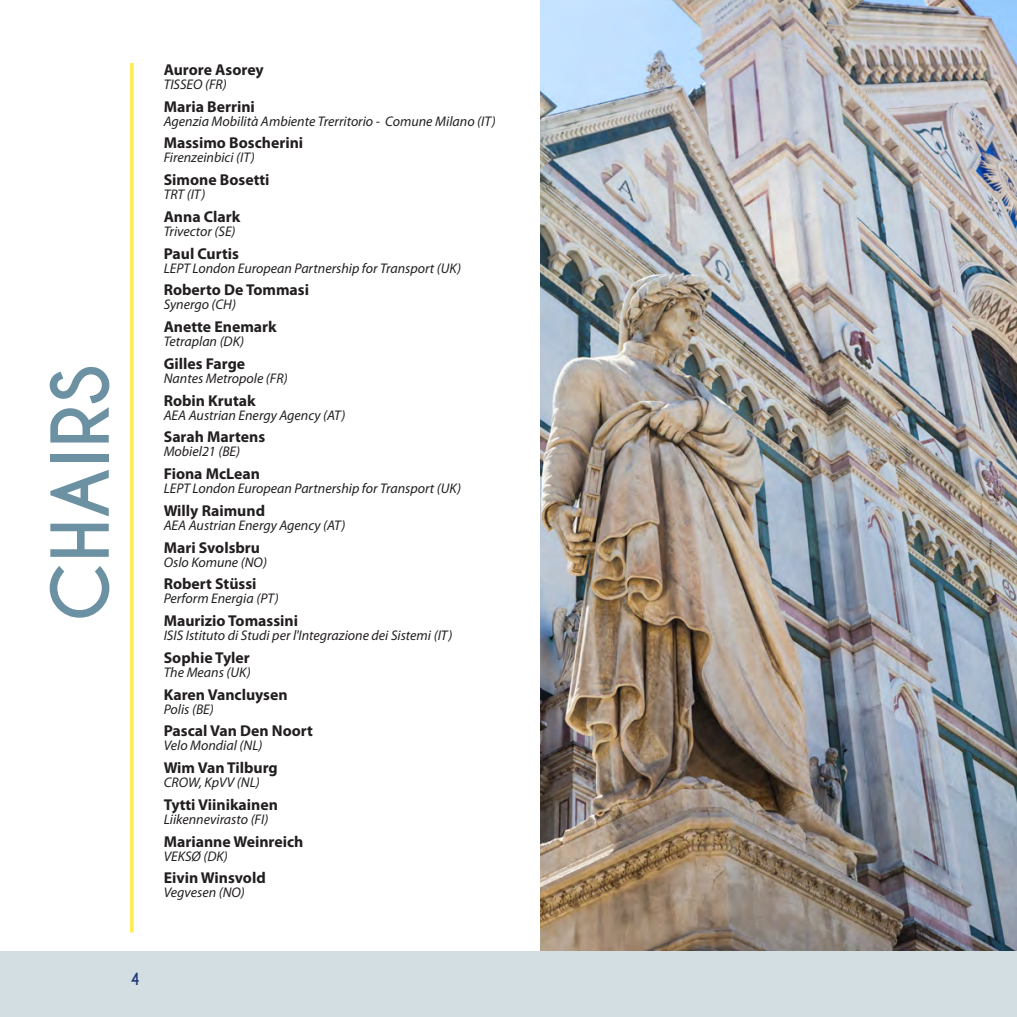
<style>
.page{position:relative;width:1017px;height:1017px;background:#fff}
.page>*{position:absolute;margin:0;border:0;box-sizing:border-box;transform-origin:0 0}
.t1{font:700 74.73px "Caviar Dreams";color:#6c91a2}
.t2{font:700 15.75px "Myriad Pro";color:#231f20}
.t3{font:700 15.75px "Caviar Dreams";color:#233a79}
.t4{font:italic 14px "Myriad Pro";color:#231f20}
</style>
<div class="page">
<img style="left:541px;top:0;width:476px;height:950px">
<div style="left:0;top:951px;width:1017px;height:66px;background:#d3dee3"></div>
<svg style="left:130px;top:63px;width:4px;height:869px;background:#ffed5f"></svg>
<p class="t1" style="left:35px;top:622px;width:259px;rotate:-90deg">CHAIRS</p>
<p class="t2" style="left:164px;top:59px;width:102px">Aurore Asorey</p>
<p class="t4" style="left:164px;top:75px;width:65px">TISSEO (FR)</p>
<p class="t2" style="left:164px;top:96px;width:93px">Maria Berrini</p>
<p class="t4" style="left:164px;top:112px;width:334px">Agenzia Mobilità Ambiente Trerritorio - Comune Milano (IT)</p>
<p class="t2" style="left:164px;top:133px;width:141px">Massimo Boscherini</p>
<p class="t4" style="left:164px;top:149px;width:93px">Firenzeinbici (IT)</p>
<p class="t2" style="left:164px;top:169px;width:107px">Simone Bosetti</p>
<p class="t4" style="left:164px;top:186px;width:43px">TRT (IT)</p>
<p class="t2" style="left:164px;top:206px;width:78px">Anna Clark</p>
<p class="t4" style="left:164px;top:222px;width:73px">Trivector (SE)</p>
<p class="t2" style="left:164px;top:243px;width:77px">Paul Curtis</p>
<p class="t4" style="left:164px;top:259px;width:299px">LEPT London European Partnership for Transport (UK)</p>
<p class="t2" style="left:164px;top:280px;width:147px">Roberto De Tommasi</p>
<p class="t4" style="left:164px;top:296px;width:74px">Synergo (CH)</p>
<p class="t2" style="left:164px;top:316px;width:115px">Anette Enemark</p>
<p class="t4" style="left:164px;top:333px;width:82px">Tetraplan (DK)</p>
<p class="t2" style="left:164px;top:353px;width:83px">Gilles Farge</p>
<p class="t4" style="left:164px;top:369px;width:125px">Nantes Metropole (FR)</p>
<p class="t2" style="left:164px;top:390px;width:93px">Robin Krutak</p>
<p class="t4" style="left:164px;top:406px;width:183px">AEA Austrian Energy Agency (AT)</p>
<p class="t2" style="left:164px;top:427px;width:103px">Sarah Martens</p>
<p class="t4" style="left:164px;top:443px;width:78px">Mobiel21 (BE)</p>
<p class="t2" style="left:164px;top:463px;width:98px">Fiona McLean</p>
<p class="t4" style="left:164px;top:480px;width:299px">LEPT London European Partnership for Transport (UK)</p>
<p class="t2" style="left:164px;top:500px;width:103px">Willy Raimund</p>
<p class="t4" style="left:164px;top:516px;width:183px">AEA Austrian Energy Agency (AT)</p>
<p class="t2" style="left:164px;top:537px;width:98px">Mari Svolsbru</p>
<p class="t4" style="left:164px;top:553px;width:105px">Oslo Komune (NO)</p>
<p class="t2" style="left:164px;top:574px;width:94px">Robert Stüssi</p>
<p class="t4" style="left:164px;top:590px;width:116px">Perform Energia (PT)</p>
<p class="t2" style="left:164px;top:610px;width:136px">Maurizio Tomassini</p>
<p class="t4" style="left:164px;top:627px;width:290px">ISIS Istituto di Studi per l'Integrazione dei Sistemi (IT)</p>
<p class="t2" style="left:164px;top:647px;width:88px">Sophie Tyler</p>
<p class="t4" style="left:164px;top:663px;width:88px">The Means (UK)</p>
<p class="t2" style="left:164px;top:684px;width:125px">Karen Vancluysen</p>
<p class="t4" style="left:164px;top:700px;width:52px">Polis (BE)</p>
<p class="t2" style="left:164px;top:721px;width:151px">Pascal Van Den Noort</p>
<p class="t4" style="left:164px;top:737px;width:100px">Velo Mondial (NL)</p>
<p class="t2" style="left:164px;top:757px;width:116px">Wim Van Tilburg</p>
<p class="t4" style="left:164px;top:774px;width:98px">CROW, KpVV (NL)</p>
<p class="t2" style="left:164px;top:794px;width:116px">Tytti Viinikainen</p>
<p class="t4" style="left:164px;top:810px;width:106px">Liikennevirasto (FI)</p>
<p class="t2" style="left:164px;top:831px;width:141px">Marianne Weinreich</p>
<p class="t4" style="left:164px;top:847px;width:66px">VEKSØ (DK)</p>
<p class="t2" style="left:164px;top:868px;width:104px">Eivin Winsvold</p>
<p class="t4" style="left:164px;top:884px;width:83px">Vegvesen (NO)</p>
<p class="t3" style="left:130px;top:969px;width:12px">4</p>
</div>
